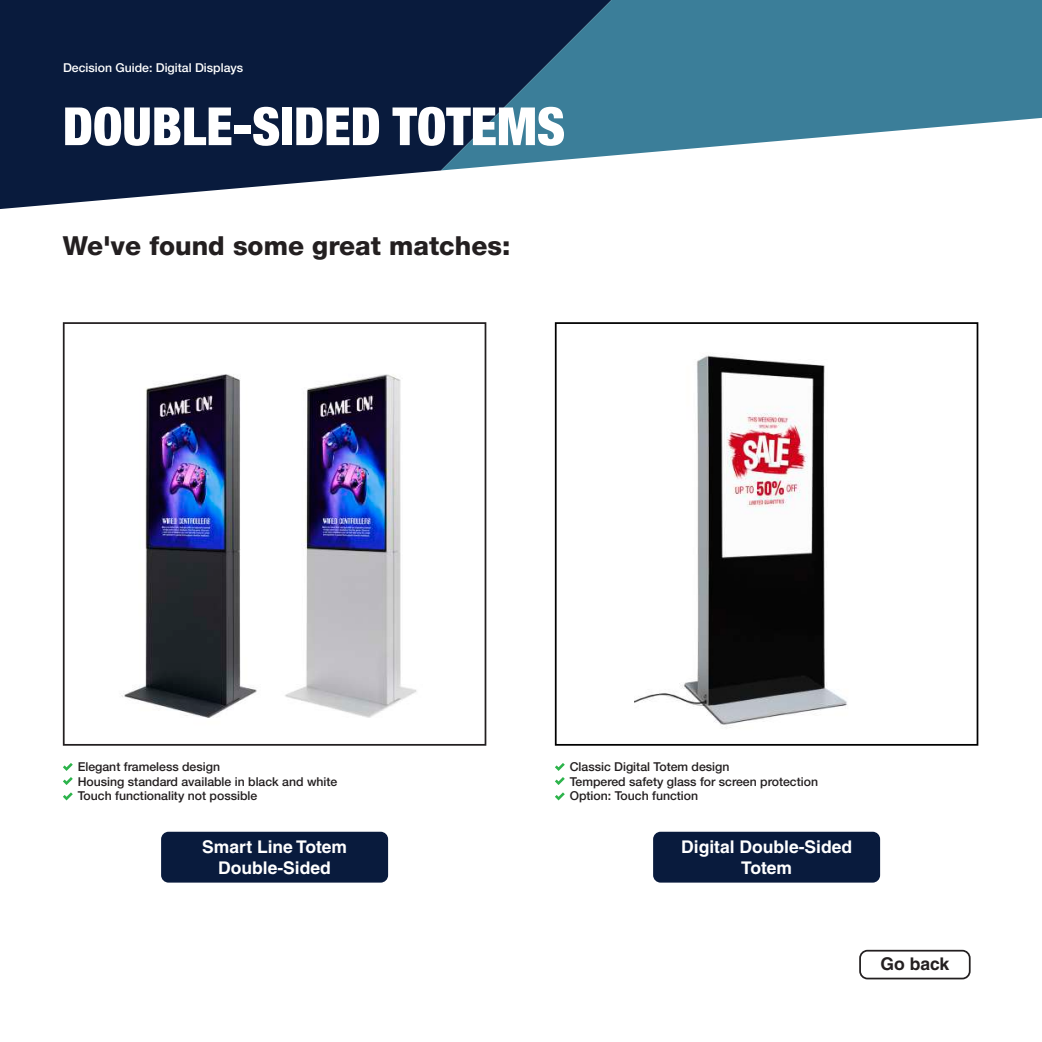
<style>
.page{position:relative;width:1042px;height:1042px;background:#fff}
.page>*{position:absolute;margin:0;border:0;box-sizing:border-box;transform-origin:0 0}
.t1{font:900 condensed 52.68px "Helvetica Neue LT Pro";color:#fff}
.t2{font:800 26.25px "Helvetica Neue LT Pro";color:#231f20}
.t3{font:700 17.5px/21px "Helvetica LT Std";color:#fff;text-align:center}
.t4{font:700 17.5px "Helvetica LT Std";color:#231f20}
.t5{font:500 12.25px/14.7px "Helvetica Neue LT Pro";color:#231f20}
.t6{font:500 12.25px "Helvetica Neue LT Pro";color:#fff}
</style>
<div class="page">
<svg style="left:0;top:0;width:446px;height:209px;background:#20304f"></svg>
<svg style="left:441px;top:0;width:601px;height:170px;background:#52849c"></svg>
<div style="left:859px;top:950px;width:111px;height:29px;border:2px solid #231f20;border-radius:7px"></div>
<div style="left:63px;top:322px;width:423px;height:424px;border:2px solid #231f20"></div>
<div style="left:555px;top:322px;width:423px;height:424px;border:2px solid #000"></div>
<div style="left:161px;top:832px;width:227px;height:50px;background:#091b3d;border-radius:7px"></div>
<div style="left:653px;top:832px;width:227px;height:50px;background:#091b3d;border-radius:7px"></div>
<svg style="left:63px;top:763px;width:10px;height:8px"></svg>
<svg style="left:555px;top:763px;width:10px;height:8px"></svg>
<svg style="left:63px;top:777px;width:10px;height:8px"></svg>
<svg style="left:555px;top:777px;width:10px;height:8px"></svg>
<svg style="left:63px;top:792px;width:10px;height:8px"></svg>
<svg style="left:555px;top:792px;width:10px;height:8px"></svg>
<img style="left:285px;top:374px;width:132px;height:344px">
<img style="left:121px;top:374px;width:136px;height:344px">
<img style="left:635px;top:355px;width:212px;height:373px">
<p class="t6" style="left:63px;top:60px;width:182px">Decision Guide: Digital Displays</p>
<h1 class="t1" style="left:63px;top:95px;width:504px">DOUBLE-SIDED TOTEMS</h1>
<h2 class="t2" style="left:63px;top:230px;width:449px">We've found some great matches:</h2>
<p class="t5" style="left:78px;top:759px;width:261px">Elegant frameless design<br>Housing standard available in black and white<br>Touch functionality not possible</p>
<p class="t5" style="left:570px;top:759px;width:250px">Classic Digital Totem design<br>Tempered safety glass for screen protection<br>Option: Touch function</p>
<h3 class="t3" style="left:202px;top:836px;width:146px">Smart Line Totem<br>Double-Sided</h3>
<h3 class="t3" style="left:681px;top:836px;width:172px">Digital Double-Sided<br>Totem</h3>
<h3 class="t4" style="left:880px;top:953px;width:70px">Go back</h3>
</div>
